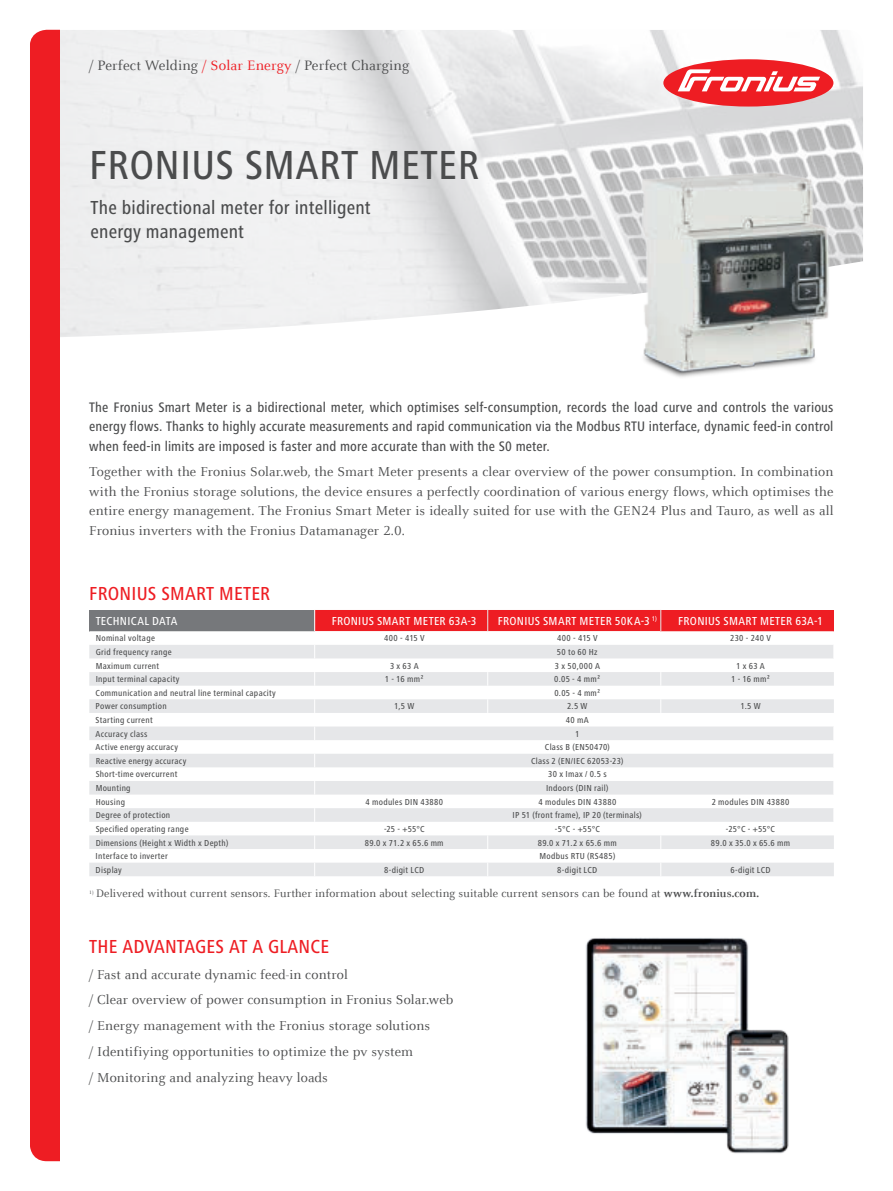
<style>
.page{position:relative;width:893px;height:1191px;background:#fff}
.page>*{position:absolute;margin:0;border:0;box-sizing:border-box;transform-origin:0 0}
.t1{font:500 condensed 42px "Frutiger Next LTW1 G";letter-spacing:.01em;color:#4b4c4d}
.t2{font:500 condensed 19.5px/24px "Frutiger Next LTW1 G";letter-spacing:.01em;color:#4b4c4d}
.t3{font:500 condensed 19.5px "Frutiger Next LTW1 G";letter-spacing:.01em;color:#ee1d23}
.t4{font:15px "Celeste Offc Pro";letter-spacing:.01em;color:#4b4c4d}
.t5{font:14.25px/26px "Celeste Offc Pro";letter-spacing:.01em;color:#4b4c4d;text-align:justify}
.t6{font:500 condensed 14.25px/19.5px "Frutiger Next LTW1 G";letter-spacing:.01em;color:#4b4c4d;text-align:justify}
.t7{font:12px "Celeste Offc Pro";letter-spacing:.01em;color:#4b4c4d}
.t8{font:500 condensed 12px "Frutiger Next LTW1 G";letter-spacing:.025em;color:#fff}
.t9{font:500 condensed 9px "Frutiger Next LTW1 G";letter-spacing:.03em;color:#4b4c4d}
.t10{font:5.25px "Celeste Offc Pro";color:#4b4c4d}
.s1{color:#ee1d23}
.s2{font-weight:700}
</style>
<div class="page">
<svg style="left:60px;top:30px;width:803px;height:307px"></svg>
<div style="left:30px;top:30px;width:30px;height:1131px;background:#ee1d23"></div>
<div style="left:663px;top:59px;width:170px;height:48px;background:#ee1d23;border-radius:50%"></div>
<svg style="left:678px;top:69px;width:142px;height:22px"></svg>
<div style="left:89px;top:610px;width:226px;height:21px;background:#76787b"></div>
<div style="left:661px;top:610px;width:173px;height:21px;background:#ee1d23"></div>
<svg style="left:89px;top:631px;width:745px;height:1px"></svg>
<svg style="left:89px;top:645px;width:745px;height:231px;fill:#eaebed"></svg>
<div style="left:314px;top:610px;width:347px;height:21px;background:#ee1d23"></div>
<svg style="left:314px;top:862px;width:1px;height:14px"></svg>
<svg style="left:487px;top:862px;width:1px;height:14px"></svg>
<svg style="left:660px;top:862px;width:1px;height:14px"></svg>
<svg style="left:314px;top:835px;width:1px;height:14px"></svg>
<svg style="left:314px;top:808px;width:1px;height:14px"></svg>
<svg style="left:833px;top:808px;width:1px;height:14px"></svg>
<svg style="left:314px;top:781px;width:1px;height:13px"></svg>
<svg style="left:833px;top:781px;width:1px;height:13px"></svg>
<svg style="left:314px;top:753px;width:1px;height:14px"></svg>
<svg style="left:833px;top:753px;width:1px;height:14px"></svg>
<svg style="left:314px;top:726px;width:1px;height:14px"></svg>
<svg style="left:833px;top:726px;width:1px;height:14px"></svg>
<svg style="left:314px;top:699px;width:1px;height:14px"></svg>
<svg style="left:314px;top:672px;width:1px;height:13px"></svg>
<svg style="left:314px;top:645px;width:1px;height:13px"></svg>
<svg style="left:833px;top:645px;width:1px;height:13px"></svg>
<svg style="left:487px;top:835px;width:1px;height:14px"></svg>
<svg style="left:487px;top:699px;width:1px;height:14px"></svg>
<svg style="left:487px;top:672px;width:1px;height:13px"></svg>
<svg style="left:660px;top:835px;width:1px;height:14px"></svg>
<svg style="left:660px;top:699px;width:1px;height:14px"></svg>
<svg style="left:660px;top:672px;width:1px;height:13px"></svg>
<img style="left:634px;top:168px;width:199px;height:209px">
<img style="left:585px;top:937px;width:204px;height:217px">
<h3 class="t4" style="left:89px;top:60px;width:322px">/ Perfect Welding <span class="s1">/ Solar Energy</span> / Perfect Charging</h3>
<h1 class="t1" style="left:89px;top:146px;width:391px">FRONIUS SMART METER</h1>
<h2 class="t2" style="left:91px;top:196px;width:282px">The bidirectional meter for intelligent energy management</h2>
<p class="t6" style="left:89px;top:398px;width:746px">The Fronius Smart Meter is a bidirectional meter, which optimises self-consumption, records the load curve and controls the various energy flows. Thanks to highly accurate measurements and rapid communication via the Modbus RTU interface, dynamic feed-in control when feed-in limits are imposed is faster and more accurate than with the S0 meter.</p>
<p class="t5" style="left:89px;top:464px;width:746px;line-height:19.5px">Together with the Fronius Solar.web, the Smart Meter presents a clear overview of the power consumption. In combination with the Fronius storage solutions, the device ensures a perfectly coordination of various energy flows, which optimises the entire energy management. The Fronius Smart Meter is ideally suited for use with the GEN24 Plus and Tauro, as well as all Fronius inverters with the Fronius Datamanager 2.0.</p>
<h2 class="t3" style="left:89px;top:584px;width:182px">FRONIUS SMART METER</h2>
<h3 class="t8" style="left:96px;top:615px;width:83px">TECHNICAL DATA</h3>
<h3 class="t8" style="left:332px;top:615px;width:146px">FRONIUS SMART METER 63A-3</h3>
<h3 class="t8" style="left:498px;top:615px;width:161px">FRONIUS SMART METER 50KA-3 <sup>1)</sup></h3>
<h3 class="t8" style="left:678px;top:615px;width:146px">FRONIUS SMART METER 63A-1</h3>
<p class="t9" style="left:96px;top:634px;width:61px">Nominal voltage</p>
<p class="t9" style="left:384px;top:634px;width:42px">400 - 415 V</p>
<p class="t9" style="left:557px;top:634px;width:42px">400 - 415 V</p>
<p class="t9" style="left:730px;top:634px;width:42px">230 - 240 V</p>
<p class="t9" style="left:96px;top:648px;width:78px">Grid frequency range</p>
<p class="t9" style="left:557px;top:648px;width:42px">50 to 60 Hz</p>
<p class="t9" style="left:96px;top:661px;width:65px">Maximum current</p>
<p class="t9" style="left:390px;top:661px;width:30px">3 x 63 A</p>
<p class="t9" style="left:555px;top:661px;width:47px">3 x 50,000 A</p>
<p class="t9" style="left:736px;top:661px;width:30px">1 x 63 A</p>
<p class="t9" style="left:96px;top:675px;width:85px">Input terminal capacity</p>
<p class="t9" style="left:385px;top:675px;width:40px">1 - 16 mm²</p>
<p class="t9" style="left:554px;top:675px;width:48px">0.05 - 4 mm²</p>
<p class="t9" style="left:731px;top:675px;width:40px">1 - 16 mm²</p>
<p class="t9" style="left:96px;top:688px;width:182px">Communication and neutral line terminal capacity</p>
<p class="t9" style="left:554px;top:688px;width:48px">0.05 - 4 mm²</p>
<p class="t9" style="left:96px;top:702px;width:73px">Power consumption</p>
<p class="t9" style="left:394px;top:702px;width:22px">1,5 W</p>
<p class="t9" style="left:567px;top:702px;width:22px">2.5 W</p>
<p class="t9" style="left:740px;top:702px;width:22px">1.5 W</p>
<p class="t9" style="left:96px;top:716px;width:59px">Starting current</p>
<p class="t9" style="left:566px;top:716px;width:24px">40 mA</p>
<p class="t9" style="left:96px;top:729px;width:53px">Accuracy class</p>
<p class="t9" style="left:575px;top:729px;width:6px">1</p>
<p class="t9" style="left:96px;top:743px;width:84px">Active energy accuracy</p>
<p class="t9" style="left:545px;top:743px;width:67px">Class B (EN50470)</p>
<p class="t9" style="left:96px;top:757px;width:92px">Reactive energy accuracy</p>
<p class="t9" style="left:531px;top:757px;width:94px">Class 2 (EN/IEC 62053-23)</p>
<p class="t9" style="left:96px;top:770px;width:83px">Short-time overcurrent</p>
<p class="t9" style="left:548px;top:770px;width:60px">30 x Imax / 0.5 s</p>
<p class="t9" style="left:96px;top:784px;width:37px">Mounting</p>
<p class="t9" style="left:546px;top:784px;width:64px">Indoors (DIN rail)</p>
<p class="t9" style="left:96px;top:797px;width:31px">Housing</p>
<p class="t9" style="left:366px;top:797px;width:79px">4 modules DIN 43880</p>
<p class="t9" style="left:539px;top:797px;width:79px">4 modules DIN 43880</p>
<p class="t9" style="left:712px;top:797px;width:79px">2 modules DIN 43880</p>
<p class="t9" style="left:96px;top:811px;width:76px">Degree of protection</p>
<p class="t9" style="left:513px;top:811px;width:131px">IP 51 (front frame), IP 20 (terminals)</p>
<p class="t9" style="left:96px;top:825px;width:94px">Specified operating range</p>
<p class="t9" style="left:384px;top:825px;width:42px">-25 - +55°C</p>
<p class="t9" style="left:555px;top:825px;width:47px">-5°C - +55°C</p>
<p class="t9" style="left:726px;top:825px;width:51px">-25°C - +55°C</p>
<p class="t9" style="left:96px;top:838px;width:134px">Dimensions (Height x Width x Depth)</p>
<p class="t9" style="left:365px;top:838px;width:80px">89.0 x 71.2 x 65.6 mm</p>
<p class="t9" style="left:538px;top:838px;width:80px">89.0 x 71.2 x 65.6 mm</p>
<p class="t9" style="left:711px;top:838px;width:81px">89.0 x 35.0 x 65.6 mm</p>
<p class="t9" style="left:96px;top:852px;width:74px">Interface to inverter</p>
<p class="t9" style="left:540px;top:852px;width:77px">Modbus RTU (RS485)</p>
<p class="t9" style="left:96px;top:865px;width:28px">Display</p>
<p class="t9" style="left:384px;top:865px;width:42px">8-digit LCD</p>
<p class="t9" style="left:557px;top:865px;width:42px">8-digit LCD</p>
<p class="t9" style="left:730px;top:865px;width:42px">6-digit LCD</p>
<p class="t10" style="left:89px;top:890px;width:6px">1)</p>
<h3 class="t7" style="left:96px;top:888px;width:664px">Delivered without current sensors. Further information about selecting suitable current sensors can be found at <span class="s2">www.fronius.com.</span></h3>
<h2 class="t3" style="left:89px;top:937px;width:241px">THE ADVANTAGES AT A GLANCE</h2>
<p class="t5" style="left:89px;top:962px;width:366px;text-align:left">/ Fast and accurate dynamic feed-in control<br>/ Clear overview of power consumption in Fronius Solar.web / Energy management with the Fronius storage solutions<br>/ Identifiying opportunities to optimize the pv system<br>/ Monitoring and analyzing heavy loads</p>
</div>
